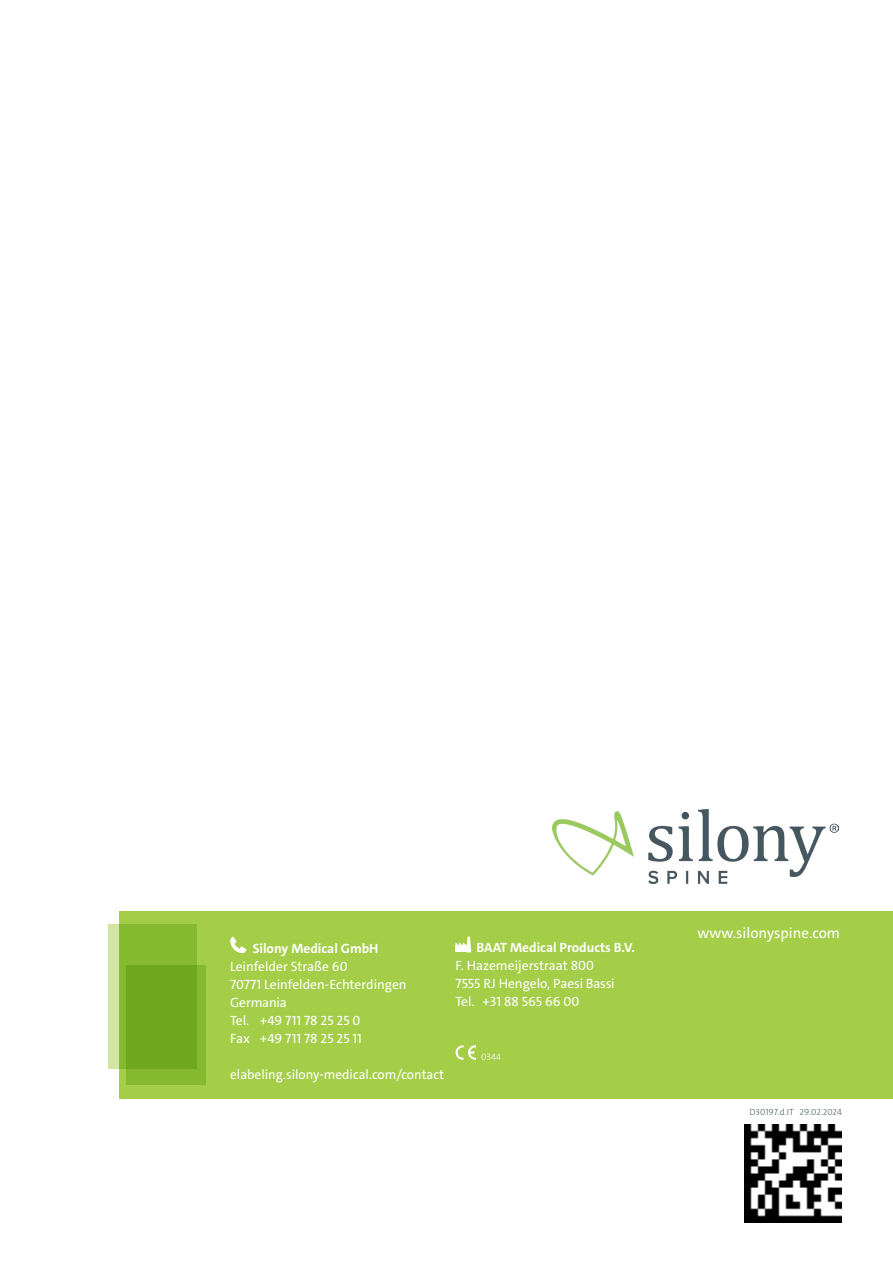
<style>
.page{position:relative;width:893px;height:1263px;background:#fff}
.page>*{position:absolute;margin:0;border:0;box-sizing:border-box;transform-origin:0 0}
.t1{font:15px "The Sans C4 s";color:#fff}
.t2{font:13.5px/18px "The Sans C4 s";color:#fff}
.t3{font:700 13.5px "The Sans C4 s";color:#fff}
.t4{font:300 9.3px "The Sans C4 s";color:#fff}
.t5{font:300 9px "The Sans Caps";color:#4c5c65}
.s1{font-family:"The Sans C4 s"}
</style>
<div class="page">
<img style="left:553px;top:810px;width:286px;height:73px">
<div style="left:119px;top:911px;width:774px;height:187px;background:#a4ce48"></div>
<svg style="left:108px;top:924px;width:88px;height:145px;background:#9bc64f"></svg>
<svg style="left:126px;top:966px;width:80px;height:119px;background:#73ab20"></svg>
<svg style="left:230px;top:936px;width:17px;height:17px"></svg>
<svg style="left:456px;top:936px;width:15px;height:16px"></svg>
<div style="left:456px;top:945px;width:13px;height:7px;background:#fff"></div>
<svg style="left:456px;top:1045px;width:20px;height:15px"></svg>
<img style="left:744px;top:1125px;width:98px;height:97px">
<p class="t3" style="left:253px;top:940px;width:127px">Silony Medical GmbH</p>
<p class="t2" style="left:230px;top:958px;width:178px">Leinfelder Straße 60<br>70771 Leinfelden-Echterdingen<br>Germania<br>Tel. +49 711 78 25 25 0<br>Fax +49 711 78 25 25 11</p>
<p class="t2" style="left:230px;top:1066px;width:215px">elabeling.silony-medical.com/contact</p>
<p class="t3" style="left:477px;top:939px;width:160px">BAAT Medical Products B.V.</p>
<p class="t2" style="left:455px;top:957px;width:161px">F. Hazemeijerstraat 800<br>7555 RJ Hengelo, Paesi Bassi<br>Tel. +31 88 565 66 00</p>
<p class="t4" style="left:481px;top:1051px;width:22px">0344</p>
<p class="t1" style="left:697px;top:923px;width:144px">www.silonyspine.com</p>
<p class="t5" style="left:749px;top:1105px;width:94px"><span class="s1">D</span>30197<span class="s1">.d.IT</span> 29.02.2024</p>
</div>
